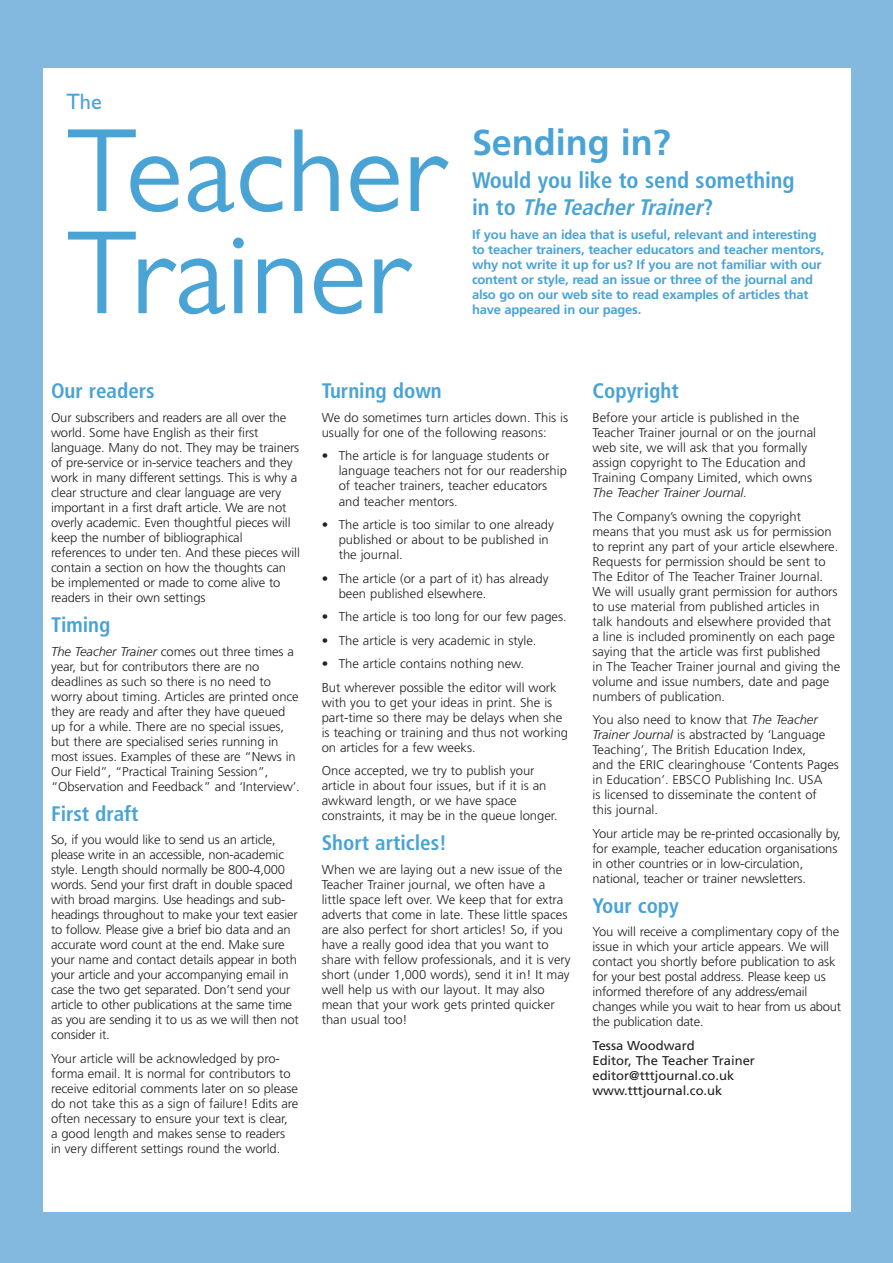
<style>
.page{position:relative;width:893px;height:1263px;background:#83b8df}
.page>*{position:absolute;margin:0;border:0;box-sizing:border-box;transform-origin:0 0}
.t1{font:119.55px/102.1px "Gill Alt One";color:#4aa3d5}
.t2{font:700 36px "Frutiger";color:#4aa3d5}
.t3{font:700 condensed 22.5px/27px "Frutiger";color:#4aa3d5}
.t4{font:22.35px "Gill Alt One";color:#4aa3d5}
.t5{font:700 condensed 21px "Frutiger";color:#4aa3d5}
.t6{font:300 12.75px/15px "Frutiger";letter-spacing:-.005em;color:#231f20}
.t7{font:700 12.75px/15px "Frutiger";letter-spacing:-.02em;color:#4aa3d5}
.t8{font:12.75px/15px "Frutiger";color:#231f20}
.t9{font:italic 300 12.75px "Frutiger";color:#231f20}
.s1{font-style:italic}
</style>
<div class="page">
<div style="left:43px;top:68px;width:807px;height:1144px;background:#fff"></div>
<h3 class="t4" style="left:66px;top:93px;width:37px">The</h3>
<h1 class="t1" style="left:66px;top:132px;width:381px">Teacher<br>Trainer</h1>
<h2 class="t2" style="left:472px;top:128px;width:200px">Sending in?</h2>
<h3 class="t3" style="left:472px;top:169px;width:324px">Would you like to send something i n t o <span class="s1">The Teacher Trainer</span>?</h3>
<p class="t7" style="left:472px;top:228px;width:354px">If you have an idea that is useful, relevant and interesting to teacher trainers, teacher educators and teacher mentors, why not write it up for us? If you are not familiar with our content or style, read an issue or three of the journal and also go on our web site to read examples of articles that have appeared in our pages.</p>
<h3 class="t5" style="left:51px;top:383px;width:105px">Our readers</h3>
<p class="t6" style="left:51px;top:411px;width:250px">Our subscribers and readers are all over the world. Some have English as their first language. Many do not. They may be trainers of pre-service or in-service teachers and they work in many different settings. This is why a clear structure and clear language are very important in a first draft article. We are not overly academic. Even thoughtful pieces will keep the number of bibliographical references to under ten. And these pieces will contain a section on how the thoughts can be implemented or made to come alive to readers in their own settings</p>
<h3 class="t5" style="left:51px;top:616px;width:61px">Timing</h3>
<p class="t6" style="left:51px;top:644px;width:250px"><span class="s1">The Teacher Trainer</span> comes out three times a year, but for contributors there are no deadlines as such so there is no need to worry about timing. Articles are printed once they are ready and after they have queued up for a while. There are no special issues, but there are specialised series running in most issues. Examples of these are “News in Our Field”, “Practical Training Session”, “Observation and Feedback” and ‘Interview’.</p>
<h3 class="t5" style="left:51px;top:805px;width:89px">First draft</h3>
<p class="t6" style="left:51px;top:833px;width:249px">So, if you would like to send us an article, please write in an accessible, non-academic style. Length should normally be 800-4,000 words. Send your first draft in double spaced with broad margins. Use headings and sub&shy;headings throughout to make your text easier to follow. Please give a brief bio data and an accurate word count at the end. Make sure your name and contact details appear in both your article and your accompanying email in case the two get separated. Don’t send your article to other publications at the same time as you are sending it to us as we will then not consider it.</p>
<p class="t6" style="left:51px;top:1051px;width:249px">Your article will be acknowledged by pro&shy;forma email. It is normal for contributors to receive editorial comments later on so please do not take this as a sign of failure! Edits are often necessary to ensure your text is clear,<br>a good length and makes sense to readers in very different settings round the world.</p>
<h3 class="t5" style="left:322px;top:383px;width:122px">Turning down</h3>
<p class="t6" style="left:322px;top:411px;width:248px">We do sometimes turn articles down. This is usually for one of the following reasons:</p>
<p class="t6" style="left:339px;top:449px;width:230px;text-indent:-17px">• The article is for language students or language teachers not for our readership of teacher trainers, teacher educators and teacher mentors.</p>
<p class="t6" style="left:339px;top:518px;width:217px;text-indent:-17px">• The article is too similar to one already published or about to be published in the journal.</p>
<p class="t6" style="left:339px;top:572px;width:211px;text-indent:-17px">• The article (or a part of it) has already been published elsewhere.</p>
<p class="t6" style="left:322px;top:610px;width:247px">• The article is too long for our few pages.</p>
<p class="t6" style="left:322px;top:634px;width:216px">• The article is very academic in style.</p>
<p class="t6" style="left:322px;top:653px;width:236px;line-height:23.5px">• The article contains nothing new.<br>But wherever possible the editor will work</p>
<p class="t6" style="left:322px;top:696px;width:248px">with you to get your ideas in print. She is part-time so there may be delays when she is teaching or training and thus not working on articles for a few weeks.</p>
<p class="t6" style="left:322px;top:764px;width:237px">Once accepted, we try to publish your article in about four issues, but if it is an awkward length, or we have space constraints, it may be in the queue longer.</p>
<h3 class="t5" style="left:322px;top:834px;width:127px">Short articles!</h3>
<p class="t6" style="left:322px;top:863px;width:250px">When we are laying out a new issue of the Teacher Trainer journal, we often have a little space left over. We keep that for extra adverts that come in late. These little spaces are also perfect for short articles! So, if you have a really good idea that you want to share with fellow professionals, and it is very short (under 1,000 words), send it in! It may well help us with our layout. It may also mean that your work gets printed quicker than usual too!</p>
<h3 class="t5" style="left:592px;top:383px;width:88px">Copyright</h3>
<p class="t6" style="left:592px;top:411px;width:225px">Before your article is published in the Teacher Trainer journal or on the journal web site, we will ask that you formally assign copyright to The Education and Training Company Limited, which owns</p>
<p class="t9" style="left:592px;top:487px;width:156px">The Teacher Trainer Journal.</p>
<p class="t6" style="left:592px;top:509px;width:249px">The Company’s owning the copyright means that you must ask us for permission to reprint any part of your article elsewhere.<br>Requests for permission should be sent to The Editor of The Teacher Trainer Journal.<br>We will usually grant permission for authors to use material from published articles in talk handouts and elsewhere provided that a line is included prominently on each page saying that the article was first published<br>in The Teacher Trainer journal and giving the volume and issue numbers, date and page numbers of publication.</p>
<p class="t6" style="left:592px;top:713px;width:248px">You also need to know that <span class="s1">The Teacher Trainer Journal</span> is abstracted by ‘Language Teaching’, The British Education Index,<br>and the ERIC clearinghouse ‘Contents Pages in Education’. EBSCO Publishing Inc. USA<br>is licensed to disseminate the content of this journal.</p>
<p class="t6" style="left:592px;top:827px;width:250px">Your article may be re-printed occasionally by, for example, teacher education organisations in other countries or in low-circulation, national, teacher or trainer newsletters.</p>
<h3 class="t5" style="left:592px;top:897px;width:88px">Your copy</h3>
<p class="t6" style="left:592px;top:925px;width:250px">You will receive a complimentary copy of the issue in which your article appears. We will contact you shortly before publication to ask for your best postal address. Please keep us informed therefore of any address/email changes while you wait to hear from us about the publication date.</p>
<p class="t8" style="left:592px;top:1038px;width:164px">Tessa Woodward<br>Editor, The Teacher Trainer editor@tttjournal.co.uk www.tttjournal.co.uk</p>
</div>
